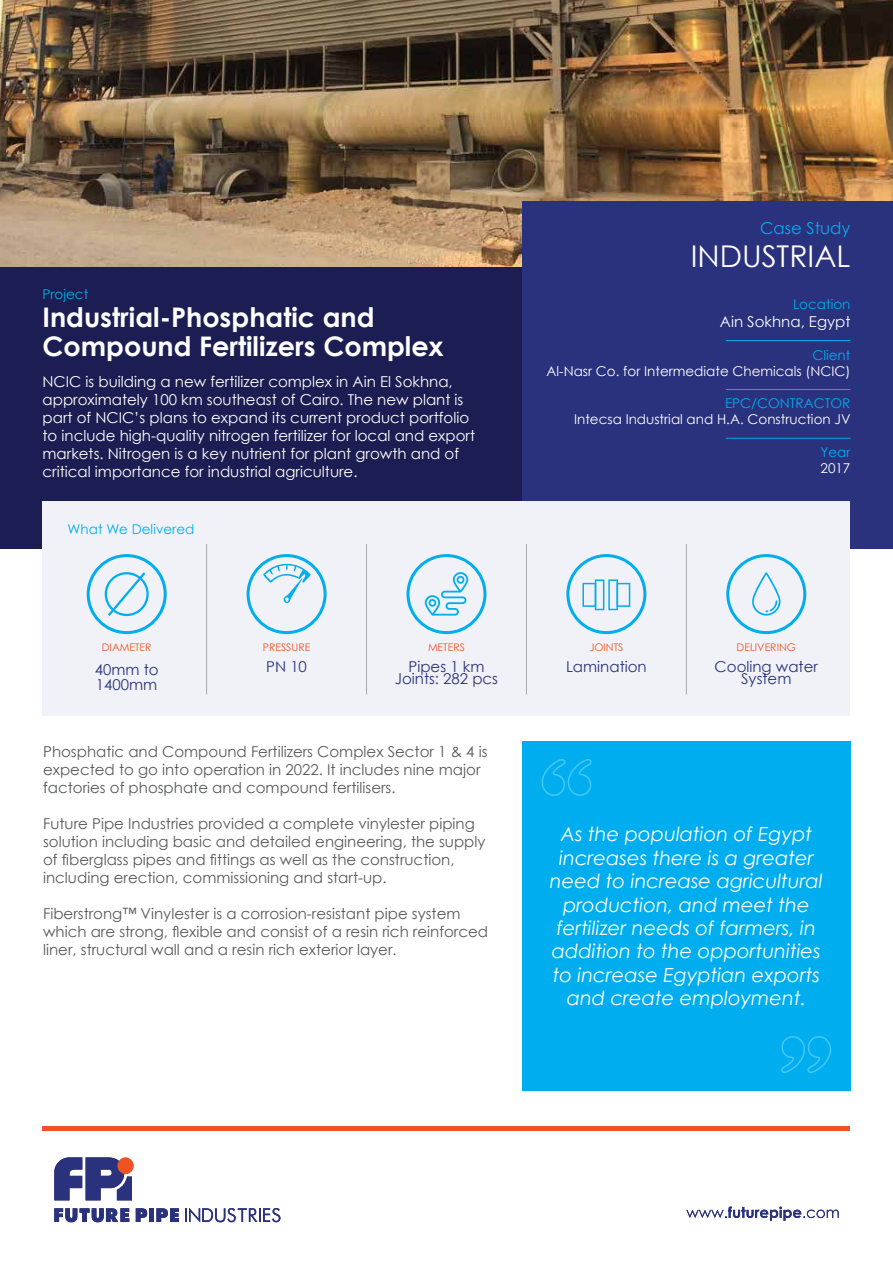
<style>
.page{position:relative;width:893px;height:1263px;background:#fff}
.page>*{position:absolute;margin:0;border:0;box-sizing:border-box;transform-origin:0 0}
.t1{font:30px "Century Gothic";color:#fff}
.t2{font:700 27px/28.5px "Century Gothic";color:#fff}
.t3{font:italic 19.5px/23.4px "Century Gothic";color:#fff;text-align:center}
.t4{font:16.5px "Century Gothic";color:#00aeef}
.t5{font:15px/18px "Century Gothic";color:#58595b}
.t6{font:15px/18px "Century Gothic";color:#fff}
.t7{font:15px/12px "Century Gothic";color:#2a317d;text-align:center}
.t8{font:13.5px "Century Gothic";color:#fff}
.t9{font:13.5px "Century Gothic";color:#00aeef}
.t10{font:10.5px "Century Gothic";color:#f05323}
.s1{font-family:"Futura LT"}
</style>
<div class="page">
<img style="left:0;top:0;width:893px;height:268px">
<div style="left:0;top:268px;width:893px;height:281px;background:#1c1e53"></div>
<div style="left:522px;top:201px;width:371px;height:348px;background:#2a317d"></div>
<div style="left:43px;top:502px;width:807px;height:214px;background:#f1f2f7"></div>
<div style="left:522px;top:741px;width:328px;height:350px;background:#00aeef"></div>
<svg style="left:87px;top:554px;width:80px;height:80px"></svg>
<svg style="left:247px;top:554px;width:80px;height:80px"></svg>
<svg style="left:406px;top:554px;width:80px;height:80px"></svg>
<svg style="left:566px;top:554px;width:80px;height:80px"></svg>
<svg style="left:726px;top:554px;width:80px;height:80px"></svg>
<hr style="left:206px;top:544px;width:1px;height:150px;background:#a7a9ac">
<hr style="left:366px;top:544px;width:1px;height:150px;background:#a7a9ac">
<hr style="left:526px;top:544px;width:1px;height:150px;background:#a7a9ac">
<hr style="left:686px;top:544px;width:1px;height:150px;background:#a7a9ac">
<svg style="left:781px;top:1036px;width:50px;height:37px"></svg>
<svg style="left:541px;top:759px;width:51px;height:37px"></svg>
<svg style="left:686px;top:1206px;width:153px;height:15px"></svg>
<svg style="left:185px;top:1208px;width:95px;height:14px"></svg>
<svg style="left:54px;top:1208px;width:75px;height:14px"></svg>
<svg style="left:136px;top:1208px;width:11px;height:14px"></svg>
<div style="left:149px;top:1208px;width:5px;height:14px;background:#2a317d"></div>
<svg style="left:156px;top:1208px;width:23px;height:14px"></svg>
<svg style="left:54px;top:1157px;width:78px;height:43px"></svg>
<div style="left:117px;top:1157px;width:17px;height:17px;background:#f05323;border-radius:50%"></div>
<hr style="left:43px;top:1126px;width:807px;height:4px;background:#f05323">
<hr style="left:726px;top:389px;width:124px;height:1px;background:#00aeef">
<hr style="left:726px;top:340px;width:124px;height:1px;background:#00aeef">
<hr style="left:726px;top:438px;width:124px;height:1px;background:#00aeef">
<p class="t9" style="left:43px;top:284px;width:47px">Project</p>
<h2 class="t2" style="left:43px;top:302px;width:403px">Industrial-Phosphatic and<br>Compound Fertilizers Complex</h2>
<p class="t6" style="left:43px;top:372px;width:434px">NCIC is building a new fertilizer complex in Ain El Sokhna, approximately 100 km southeast of Cairo. The new plant is part of NCIC’s plans to expand its current product portfolio to include high-quality nitrogen fertilizer for local and export markets. Nitrogen is a key nutrient for plant growth and of critical importance for industrial agriculture.</p>
<p class="t9" style="left:68px;top:519px;width:128px">What We Delivered</p>
<p class="t10" style="left:102px;top:640px;width:51px">DIAMETER</p>
<p class="t7" style="left:95px;top:662px;width:65px;line-height:15px;text-align:left">40mm to<br>1400mm</p>
<p class="t10" style="left:263px;top:640px;width:49px">PRESSURE</p>
<p class="t7" style="left:266px;top:661px;width:42px">PN 10</p>
<p class="t10" style="left:428px;top:640px;width:38px">METERS</p>
<p class="t7" style="left:395px;top:661px;width:105px">Pipes 1 km<br>Joints: 282 pcs</p>
<p class="t5" style="left:43px;top:742px;width:446px">Phosphatic and Compound Fertilizers Complex Sector 1 &amp; 4 is expected to go into operation in 2022. It includes nine major factories of phosphate and compound fertilisers.</p>
<p class="t5" style="left:43px;top:814px;width:444px">Future Pipe Industries provided a complete vinylester piping solution including basic and detailed engineering, the supply of fiberglass pipes and fittings as well as the construction, including erection, commissioning and start-up.</p>
<p class="t5" style="left:43px;top:904px;width:447px">Fiberstrong<span class="s1">™</span> Vinylester is a corrosion-resistant pipe system which are strong, flexible and consist of a resin rich reinforced liner, structural wall and a resin rich exterior layer.</p>
<p class="t4" style="left:760px;top:216px;width:92px">Case Study</p>
<h1 class="t1" style="left:691px;top:235px;width:161px">INDUSTRIAL</h1>
<p class="t9" style="left:793px;top:295px;width:59px">Location</p>
<p class="t6" style="left:720px;top:313px;width:132px">Ain Sokhna, Egypt</p>
<p class="t9" style="left:812px;top:345px;width:39px">Client</p>
<p class="t8" style="left:546px;top:361px;width:305px">Al-Nasr Co. for Intermediate Chemicals (NCIC)</p>
<p class="t9" style="left:725px;top:394px;width:127px">EPC/CONTRACTOR</p>
<p class="t8" style="left:574px;top:410px;width:278px">Intecsa Industrial and H.A. Construction JV</p>
<p class="t9" style="left:820px;top:442px;width:32px">Year</p>
<p class="t8" style="left:820px;top:459px;width:31px">2017</p>
<p class="t10" style="left:589px;top:640px;width:36px">JOINTS</p>
<p class="t7" style="left:566px;top:661px;width:82px">Lamination</p>
<p class="t10" style="left:737px;top:640px;width:61px">DELIVERING</p>
<p class="t7" style="left:715px;top:661px;width:105px">Cooling water<br>System</p>
<h3 class="t3" style="left:550px;top:822px;width:274px">As the population of Egypt increases there is a greater need to increase agricultural production, and meet the fertilizer needs of farmers, in addition to the opportunities to increase Egyptian exports and create employment.</h3>
</div>
